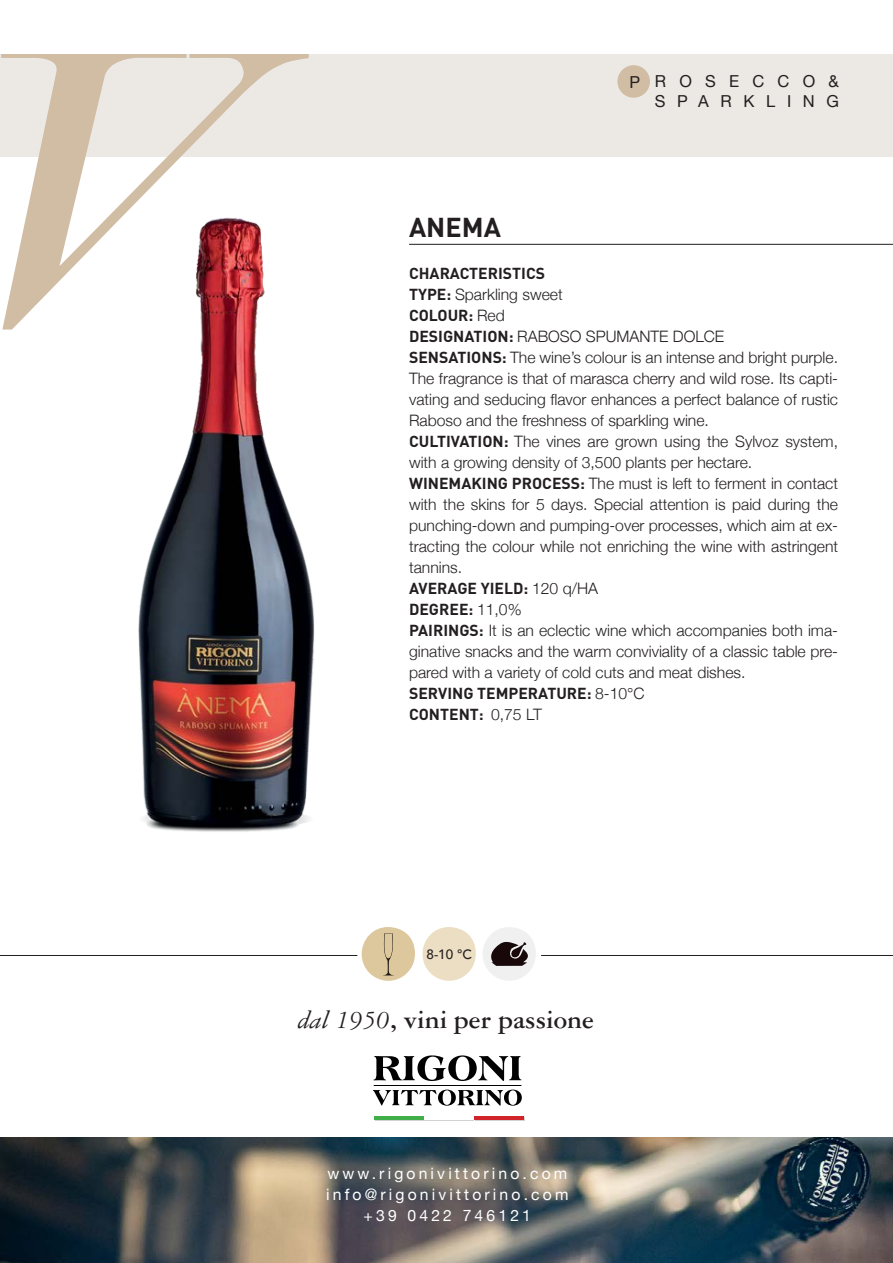
<style>
.page{position:relative;width:893px;height:1263px;background:#fff}
.page>*{position:absolute;margin:0;border:0;box-sizing:border-box;transform-origin:0 0}
.t1{font:700 27px "Garamond 3 LT Std";color:#231f20}
.t2{font:700 27px "DIN";color:#231f20}
.t3{font:16.5px "Helvetica Neue";letter-spacing:.705em;color:#231f20}
.t4{font:16.5px "Helvetica Neue";letter-spacing:.805em;color:#231f20}
.t5{font:300 15.75px/21px "Helvetica Neue";color:#231f20;text-align:justify}
.t6{font:700 15.75px "DIN";color:#231f20}
.t7{font:15.75px "Helvetica Neue";letter-spacing:.2em;color:#fff}
.t8{font:500 13.5px "Avenir";color:#231f20}
.s1{font-family:"DIN";font-weight:700}
.s2{font-family:"Helvetica Neue";font-weight:300}
.s3{font-weight:400;font-style:italic}
</style>
<div class="page">
<hr style="left:375px;top:1117px;width:49px;height:4px;background:#d1d2d4">
<hr style="left:424px;top:1117px;width:50px;height:4px;background:#d1d2d4">
<hr style="left:475px;top:1117px;width:50px;height:4px;background:#d1d2d4">
<div style="left:1px;top:54px;width:892px;height:102px;background:#ece9e4"></div>
<img style="left:1px;top:1137px;width:892px;height:126px">
<svg style="left:1px;top:54px;width:308px;height:276px"></svg>
<svg style="left:373px;top:1055px;width:148px;height:26px"></svg>
<svg style="left:373px;top:1089px;width:149px;height:17px"></svg>
<hr style="left:374px;top:1085px;width:147px;height:1px;background:#000">
<hr style="left:409px;top:244px;width:484px;height:1px;background:#231f20">
<div style="left:617px;top:65px;width:33px;height:33px;background:#d1bca4;border-radius:50%"></div>
<hr style="left:0;top:955px;width:357px;height:1px;background:#231f20">
<hr style="left:541px;top:955px;width:352px;height:1px;background:#231f20">
<div style="left:362px;top:927px;width:53px;height:54px;background:#ddc79d;border-radius:50%"></div>
<div style="left:422px;top:927px;width:54px;height:54px;background:#ecdec2;border-radius:50%"></div>
<div style="left:483px;top:927px;width:53px;height:54px;background:#f0f0f1;border-radius:50%"></div>
<svg style="left:383px;top:933px;width:10px;height:42px"></svg>
<hr style="left:374px;top:1116px;width:50px;height:4px;background:#40ae49">
<hr style="left:424px;top:1116px;width:50px;height:4px;background:#fff">
<hr style="left:474px;top:1116px;width:50px;height:4px;background:#d1232a">
<img style="left:108px;top:215px;width:206px;height:617px">
<svg style="left:491px;top:941px;width:37px;height:25px"></svg>
<p class="t3" style="left:629px;top:70px;width:12px">P</p>
<p class="t4" style="left:655px;top:69px;width:186px">ROSECCO&amp;</p>
<p class="t3" style="left:655px;top:89px;width:186px">SPARKLING</p>
<p class="t2" style="left:409px;top:210px;width:93px">ANEMA</p>
<p class="t6" style="left:409px;top:263px;width:138px">CHARACTERISTICS</p>
<p class="t5" style="left:409px;top:283px;width:155px"><span class="s1">TYPE:</span> Sparkling sweet</p>
<p class="t6" style="left:409px;top:305px;width:97px">COLOUR: <span class="s2">Red</span></p>
<p class="t5" style="left:409px;top:325px;width:317px"><span class="s1">DESIGNATION:</span> RABOSO SPUMANTE DOLCE</p>
<p class="t5" style="left:409px;top:346px;width:431px"><span class="s1">SENSATIONS:</span> The wine’s colour is an intense and bright purple.<br>The fragrance is that of marasca cherry and wild rose. Its capti&shy;vating and seducing flavor enhances a perfect balance of rustic Raboso and the freshness of sparkling wine.</p>
<p class="t5" style="left:409px;top:430px;width:431px"><span class="s1">CULTIVATION:</span> The vines are grown using the Sylvoz system, with a growing density of 3,500 plants per hectare.</p>
<p class="t5" style="left:409px;top:472px;width:431px"><span class="s1">WINEMAKING PROCESS:</span> The must is left to ferment in contact with the skins for 5 days. Special attention is paid during the punching-down and pumping-over processes, which aim at ex&shy;tracting the colour while not enriching the wine with astringent tannins.</p>
<p class="t6" style="left:409px;top:578px;width:190px">AVERAGE YIELD: <span class="s2">120 q/HA</span></p>
<p class="t6" style="left:409px;top:599px;width:114px">DEGREE: <span class="s2">11,0%</span></p>
<p class="t5" style="left:409px;top:619px;width:431px"><span class="s1">PAIRINGS:</span> It is an eclectic wine which accompanies both ima&shy;ginative snacks and the warm conviviality of a classic table pre&shy;pared with a variety of cold cuts and meat dishes.</p>
<p class="t6" style="left:409px;top:683px;width:237px">SERVING TEMPERATURE: <span class="s2">8-10°C</span></p>
<p class="t6" style="left:409px;top:704px;width:134px">CONTENT: <span class="s2">0,75 LT</span></p>
<p class="t8" style="left:427px;top:943px;width:47px">8-10 °C</p>
<p class="t1" style="left:298px;top:1005px;width:298px"><span class="s3">dal 1950</span>, vini per passione</p>
<p class="t7" style="left:327px;top:1162px;width:241px">www.rigonivittorino.com</p>
<p class="t7" style="left:326px;top:1183px;width:244px">info@rigonivittorino.com</p>
<p class="t7" style="left:364px;top:1204px;width:169px">+39 0422 746121</p>
</div>
